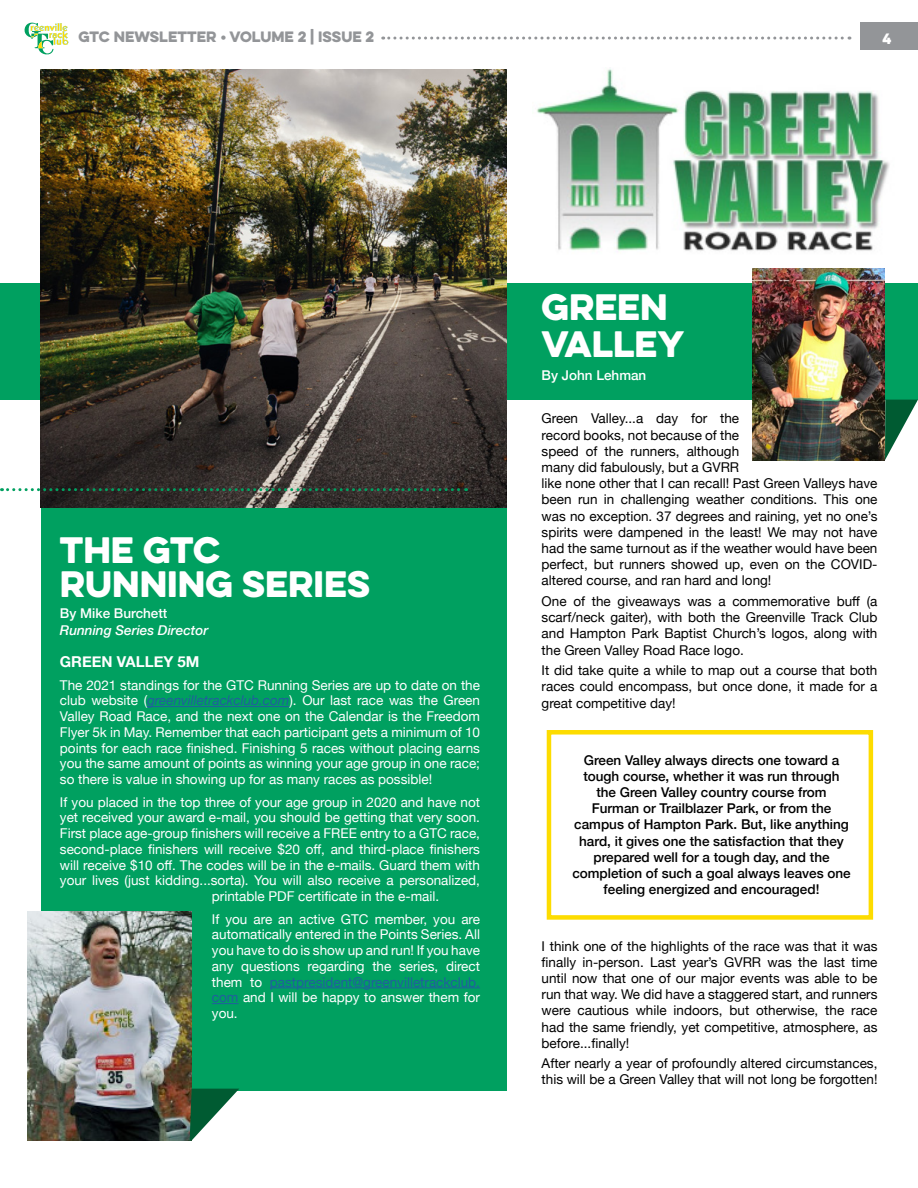
<style>
.page{position:relative;width:918px;height:1188px;background:#fff}
.page>*{position:absolute;margin:0;border:0;box-sizing:border-box;transform-origin:0 0}
.t1{font:33px/37.5px "Eveleth Clean";color:#fff}
.t2{font:700 15px "Helvetica Neue";color:#fff}
.t3{font:13.5px/16.2px "Helvetica Neue";color:#000;text-align:justify}
.t4{font:13.5px/15.8px "Helvetica Neue";color:#fff;text-align:justify}
.t5{font:500 13.5px/16.2px "Helvetica Neue";color:#000;text-align:center}
.t6{font:13.5px "Eveleth Clean";color:#939598}
.t7{font:500 13.5px "Helvetica Neue";color:#fff}
.t8{font:italic 500 13.5px "Helvetica Neue";color:#fff}
.t9{font:13.5px "Eveleth Clean";color:#fff}
.s1{font-style:italic;color:#215e9e}
.s2{color:#215e9e}
</style>
<div class="page">
<div style="left:0;top:283px;width:918px;height:116px;background:#00a060"></div>
<div style="left:41px;top:351px;width:466px;height:740px;background:#00a060"></div>
<svg style="left:383px;top:37px;width:467px;height:3px"></svg>
<div style="left:861px;top:22px;width:57px;height:28px;background:#939598"></div>
<hr style="left:147px;top:706px;width:142px;height:1px;background:#215e9e">
<hr style="left:270px;top:988px;width:210px;height:1px;background:#215e9e">
<svg style="left:212px;top:1003px;width:26px;height:1px"></svg>
<img style="left:27px;top:912px;width:165px;height:229px">
<img style="left:40px;top:69px;width:467px;height:439px">
<svg style="left:190px;top:1089px;width:49px;height:51px"></svg>
<div style="left:547px;top:730px;width:326px;height:190px;border:4px solid #fddc00"></div>
<svg style="left:2px;top:488px;width:465px;height:3px"></svg>
<svg style="left:24px;top:22px;width:44px;height:33px"></svg>
<img style="left:537px;top:68px;width:353px;height:183px">
<img style="left:753px;top:268px;width:132px;height:192px">
<svg style="left:885px;top:400px;width:33px;height:60px"></svg>
<p class="t6" style="left:79px;top:26px;width:297px">GTC NEWSLETTER • VOLUME 2 | ISSUE 2</p>
<p class="t9" style="left:883px;top:28px;width:11px">4</p>
<h1 class="t1" style="left:60px;top:532px;width:312px;line-height:34.5px">THE GTC<br>RUNNING SERIES</h1>
<p class="t7" style="left:60px;top:603px;width:109px">By Mike Burchett</p>
<p class="t8" style="left:60px;top:618px;width:150px">Running Series Director</p>
<p class="t2" style="left:60px;top:650px;width:141px">GREEN VALLEY 5M</p>
<p class="t4" style="left:60px;top:678px;width:422px">The 2021 standings for the GTC Running Series are up to date on the club website (<span class="s1">greenvilletrackclub.com</span>). Our last race was the Green Valley Road Race, and the next one on the Calendar is the Freedom Flyer 5k in May. Remember that each participant gets a minimum of 10 points for each race finished. Finishing 5 races without placing earns you the same amount of points as winning your age group in one race; so there is value in showing up for as many races as possible!</p>
<p class="t4" style="left:60px;top:795px;width:422px">If you placed in the top three of your age group in 2020 and have not</p>
<p class="t4" style="left:60px;top:810px;width:422px">yet received your award e-mail, you should be getting that very soon.</p>
<p class="t4" style="left:60px;top:826px;width:422px">First place age-group finishers will receive a FREE entry to a GTC race,</p>
<p class="t4" style="left:60px;top:842px;width:422px">second-place finishers will receive $20 off, and third-place finishers</p>
<p class="t4" style="left:60px;top:858px;width:422px">will receive $10 off. The codes will be in the e-mails. Guard them with</p>
<p class="t4" style="left:60px;top:873px;width:422px">your lives (just kidding...sorta). You will also receive a personalized,</p>
<p class="t4" style="left:212px;top:889px;width:229px">printable PDF certificate in the e-mail.</p>
<p class="t4" style="left:212px;top:912px;width:270px">If you are an active GTC member, you are automatically entered in the Points Series. All you have to do is show up and run! If you have any questions regarding the series, direct them to <span class="s2">pastpresident@greenvilletrackclub. com</span> and I will be happy to answer them for you.</p>
<h1 class="t1" style="left:542px;top:287px;width:144px">GREEN<br>VALLEY</h1>
<p class="t7" style="left:542px;top:365px;width:106px">By John Lehman</p>
<p class="t3" style="left:542px;top:411px;width:337px;text-align:left">Green Valley...a day for the<br>record books, not because of the<br>speed of the runners, although<br>many did fabulously, but a GVRR<br>like none other that I can recall! Past Green Valleys have been run in challenging weather conditions. This one was no exception. 37 degrees and raining, yet no one’s spirits were dampened in the least! We may not have had the same turnout as if the weather would have been perfect, but runners showed up, even on the COVID&shy;altered course, and ran hard and long!</p>
<p class="t3" style="left:542px;top:594px;width:337px">One of the giveaways was a commemorative buff (a scarf/neck gaiter), with both the Greenville Track Club and Hampton Park Baptist Church’s logos, along with the Green Valley Road Race logo.</p>
<p class="t3" style="left:542px;top:663px;width:337px">It did take quite a while to map out a course that both races could encompass, but once done, it made for a great competitive day!</p>
<p class="t5" style="left:572px;top:751px;width:280px">Green Valley always directs one toward a tough course, whether it was run through the Green Valley country course from Furman or Trailblazer Park, or from the campus of Hampton Park. But, like anything hard, it gives one the satisfaction that they prepared well for a tough day, and the completion of such a goal always leaves one feeling energized and encouraged!</p>
<p class="t3" style="left:542px;top:938px;width:337px">I think one of the highlights of the race was that it was finally in-person. Last year’s GVRR was the last time until now that one of our major events was able to be run that way. We did have a staggered start, and runners were cautious while indoors, but otherwise, the race had the same friendly, yet competitive, atmosphere, as before...finally!</p>
<p class="t3" style="left:542px;top:1056px;width:337px">After nearly a year of profoundly altered circumstances, this will be a Green Valley that will not long be forgotten!</p>
</div>
